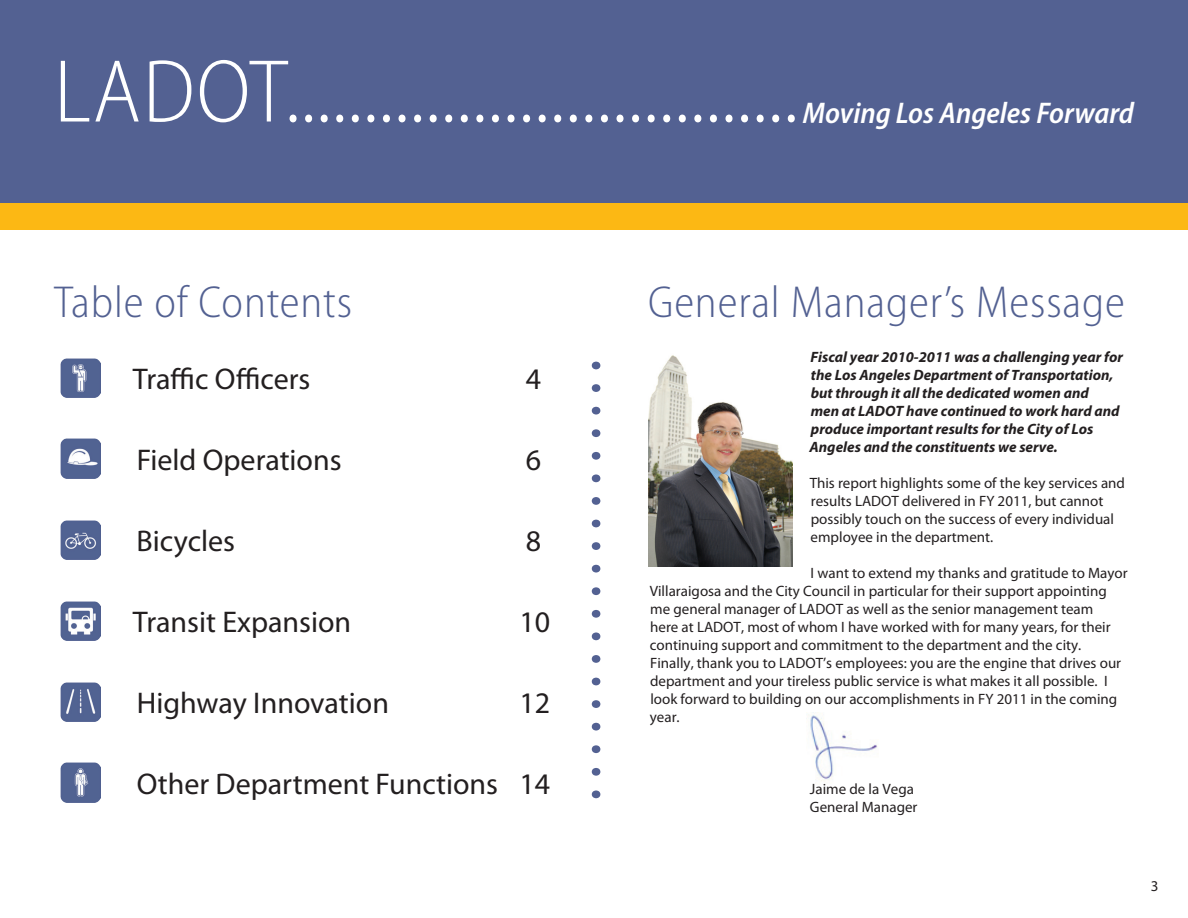
<style>
.page{position:relative;width:1188px;height:918px;background:#fff}
.page>*{position:absolute;margin:0;border:0;box-sizing:border-box;transform-origin:0 0}
.t1{font:300 semi-condensed 99px "Myriad Pro";color:#536192}
.t2{font:300 semi-condensed 90px "Myriad Pro";letter-spacing:.02em;color:#fff}
.t3{font:300 semi-condensed 45px "Myriad Pro";letter-spacing:.02em;color:#536192}
.t4{font:30px "Myriad Pro";color:#231f20}
.t5{font:italic 600 semi-condensed 30px "Myriad Pro";color:#fff}
.t6{font:15px/18px "Myriad Pro";color:#231f20}
.t7{font:italic 700 15px/18px "Myriad Pro";color:#231f20}
</style>
<div class="page">
<img style="left:810px;top:712px;width:68px;height:70px">
<div style="left:0;top:189px;width:1188px;height:41px;background:#fcb814"></div>
<div style="left:0;top:0;width:1188px;height:202px;background:#536192"></div>
<img style="left:648px;top:355px;width:144px;height:212px">
<img style="left:61px;top:439px;width:40px;height:40px">
<img style="left:61px;top:358px;width:40px;height:40px">
<img style="left:61px;top:520px;width:40px;height:40px">
<img style="left:61px;top:601px;width:40px;height:40px">
<img style="left:61px;top:682px;width:40px;height:40px">
<img style="left:61px;top:763px;width:40px;height:40px">
<h2 class="t2" style="left:54px;top:43px;width:746px">LADOT.................................</h2>
<h3 class="t5" style="left:803px;top:96px;width:333px">Moving Los Angeles Forward</h3>
<h3 class="t3" style="left:54px;top:278px;width:300px">Table of Contents</h3>
<h3 class="t3" style="left:648px;top:278px;width:478px">General Manager’s Message</h3>
<h3 class="t4" style="left:133px;top:361px;width:179px">Traffic Officers</h3>
<h3 class="t4" style="left:526px;top:361px;width:17px">4</h3>
<h3 class="t4" style="left:137px;top:442px;width:206px">Field Operations</h3>
<h3 class="t4" style="left:526px;top:442px;width:17px">6</h3>
<h3 class="t4" style="left:137px;top:523px;width:100px">Bicycles</h3>
<h3 class="t4" style="left:526px;top:523px;width:17px">8</h3>
<h3 class="t4" style="left:133px;top:604px;width:220px">Transit Expansion</h3>
<h3 class="t4" style="left:519px;top:604px;width:32px">10</h3>
<h3 class="t4" style="left:137px;top:685px;width:254px">Highway Innovation</h3>
<h3 class="t4" style="left:519px;top:685px;width:32px">12</h3>
<h3 class="t4" style="left:137px;top:766px;width:415px">Other Department Functions 14</h3>
<h1 class="t1" style="left:513px;top:803px;width:447px;rotate:-90deg">....................</h1>
<p class="t7" style="left:810px;top:348px;width:315px">Fiscal year 2010-2011 was a challenging year for the Los Angeles Department of Transportation, but through it all the dedicated women and<br>men at LADOT have continued to work hard and produce important results for the City of Los Angeles and the constituents we serve.</p>
<p class="t6" style="left:810px;top:474px;width:317px">This report highlights some of the key services and results LADOT delivered in FY 2011, but cannot possibly touch on the success of every individual employee in the department.</p>
<p class="t6" style="left:650px;top:564px;width:479px;text-indent:161px">I want to extend my thanks and gratitude to Mayor Villaraigosa and the City Council in particular for their support appointing me general manager of LADOT as well as the senior management team<br>here at LADOT, most of whom I have worked with for many years, for their continuing support and commitment to the department and the city.<br>Finally, thank you to LADOT’s employees: you are the engine that drives our department and your tireless public service is what makes it all possible. I look forward to building on our accomplishments in FY 2011 in the coming year.</p>
<p class="t6" style="left:810px;top:780px;width:109px">Jaime de la Vega<br>General Manager</p>
<p class="t6" style="left:1151px;top:877px;width:9px">3</p>
</div>
